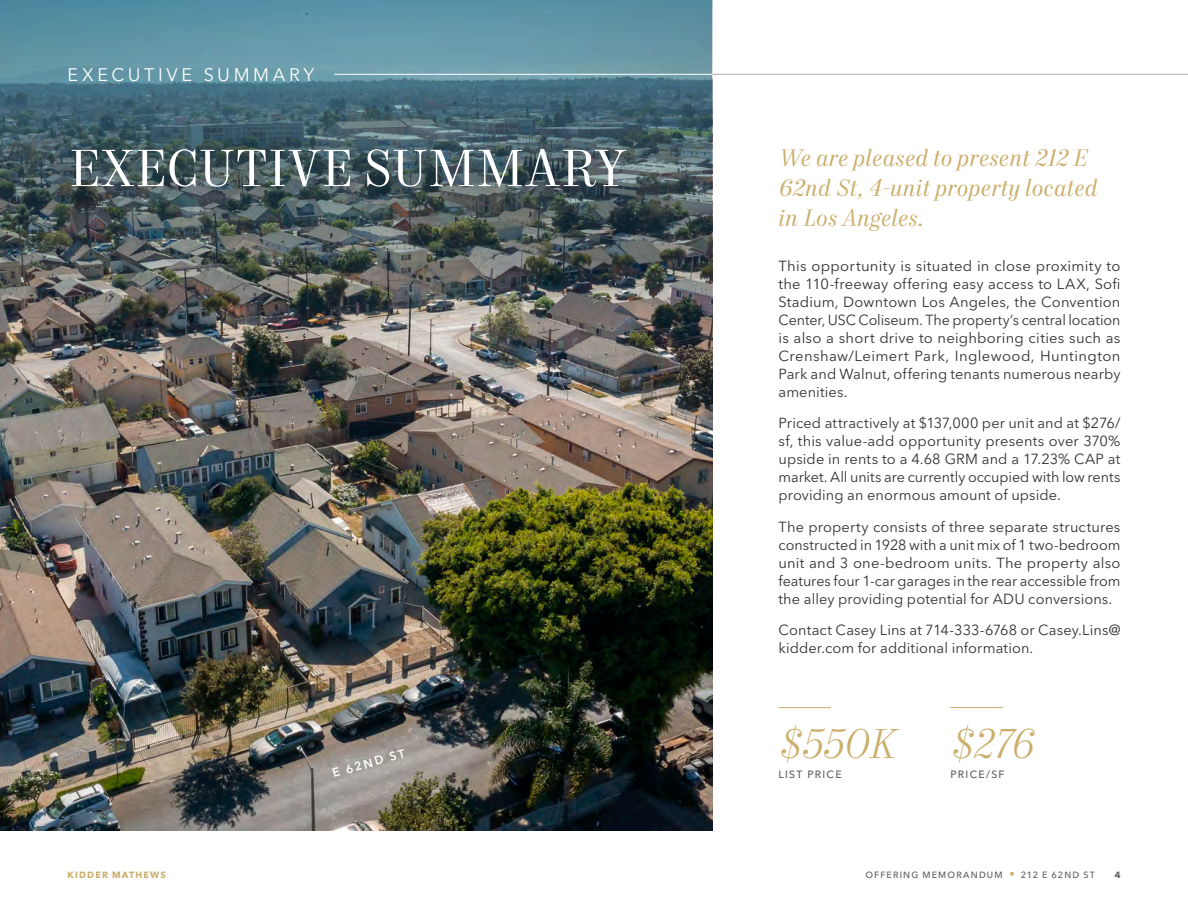
<style>
.page{position:relative;width:1188px;height:918px;background:#fff}
.page>*{position:absolute;margin:0;border:0;box-sizing:border-box;transform-origin:0 0}
.Headline_-_Level_1_-_White_2023{font:52.5px "Mort Modern 08";letter-spacing:.015em;color:#fff}
.Stat_Italic_-_Gold_2023{font:italic 300 42px "Mort Modern 07";color:#cbae6b}
.Callout_Text_-_Italics_-_Gold_2023{font:italic 24px/30px "Mort Modern 08";letter-spacing:.01em;color:#cbae6b}
.Section_Divider_-_Property_Name_-_White_{font:18px "Avenir Next LT Pro";letter-spacing:.2em;color:#fff}
.Body_Copy_-_Charcoal_2023{font:14.55px/18px "Avenir Next LT Pro";letter-spacing:.005em;color:#313234;text-align:justify}
.Street_Names_-_White_2023{font:600 12px "Avenir Next LT Pro";color:#fff}
.Stat_Label_-_Ash_2023{font:500 10.5px "Avenir Next LT Pro";letter-spacing:.12em;color:#5e5d5d}
.t1{font:500 9px "Avenir Next LT Pro";letter-spacing:.13em;color:#5e5d5d}
.t2{font:700 9px "Avenir Next LT Pro";letter-spacing:.13em;color:#cbae6b}
.t3{font:700 9px "Avenir Next LT Pro";color:#5e5d5d}
.s1{color:#cbae6b}
</style>
<div class="page">
<img style="left:0;top:321px;width:712px;height:509px">
<img style="left:0;top:0;width:712px;height:321px">
<hr style="left:778px;top:707px;width:53px;height:1px;background:#cbae6b">
<hr style="left:950px;top:707px;width:53px;height:1px;background:#cbae6b">
<hr style="left:712px;top:74px;width:476px;height:1px;background:#afabac">
<hr style="left:334px;top:74px;width:378px;height:1px;background:#fff">
<p class="Section_Divider_-_Property_Name_-_White_" style="left:68px;top:64px;width:248px">EXECUTIVE SUMMARY</p>
<p class="Headline_-_Level_1_-_White_2023" style="left:69px;top:137px;width:558px">EXECUTIVE SUMMARY</p>
<p class="Street_Names_-_White_2023" style="left:331px;top:766px;width:77px;rotate:-16deg">E 62ND ST</p>
<p class="Callout_Text_-_Italics_-_Gold_2023" style="left:778px;top:144px;width:321px">We are pleased to present 212 E<br>62nd St, 4-unit property located in Los Angeles.</p>
<p class="Body_Copy_-_Charcoal_2023" style="left:778px;top:257px;width:344px">This opportunity is situated in close proximity to the 110-freeway offering easy access to LAX, Sofi Stadium, Downtown Los Angeles, the Convention Center, USC Coliseum. The property’s central location is also a short drive to neighboring cities such as Crenshaw/Leimert Park, Inglewood, Huntington Park and Walnut, offering tenants numerous nearby amenities.</p>
<p class="Body_Copy_-_Charcoal_2023" style="left:778px;top:414px;width:344px">Priced attractively at $137,000 per unit and at $276/ sf, this value-add opportunity presents over 370% upside in rents to a 4.68 GRM and a 17.23% CAP at market. All units are currently occupied with low rents providing an enormous amount of upside.</p>
<p class="Body_Copy_-_Charcoal_2023" style="left:778px;top:518px;width:344px">The property consists of three separate structures constructed in 1928 with a unit mix of 1 two-bedroom unit and 3 one-bedroom units. The property also features four 1-car garages in the rear accessible from the alley providing potential for ADU conversions.</p>
<p class="Body_Copy_-_Charcoal_2023" style="left:778px;top:621px;width:344px">Contact Casey Lins at 714-333-6768 or Casey.Lins@ kidder.com for additional information.</p>
<p class="Stat_Italic_-_Gold_2023" style="left:778px;top:719px;width:118px">$550K</p>
<p class="Stat_Label_-_Ash_2023" style="left:778px;top:768px;width:65px">LIST PRICE</p>
<p class="Stat_Italic_-_Gold_2023" style="left:950px;top:719px;width:84px">$276</p>
<p class="Stat_Label_-_Ash_2023" style="left:950px;top:768px;width:56px">PRICE/SF</p>
<p class="t2" style="left:68px;top:869px;width:100px">KIDDER MATHEWS</p>
<p class="t1" style="left:865px;top:869px;width:231px">OFFERING MEMORANDUM <span class="s1">■</span> 212 E 62ND ST</p>
<p class="t3" style="left:1115px;top:869px;width:7px">4</p>
</div>
